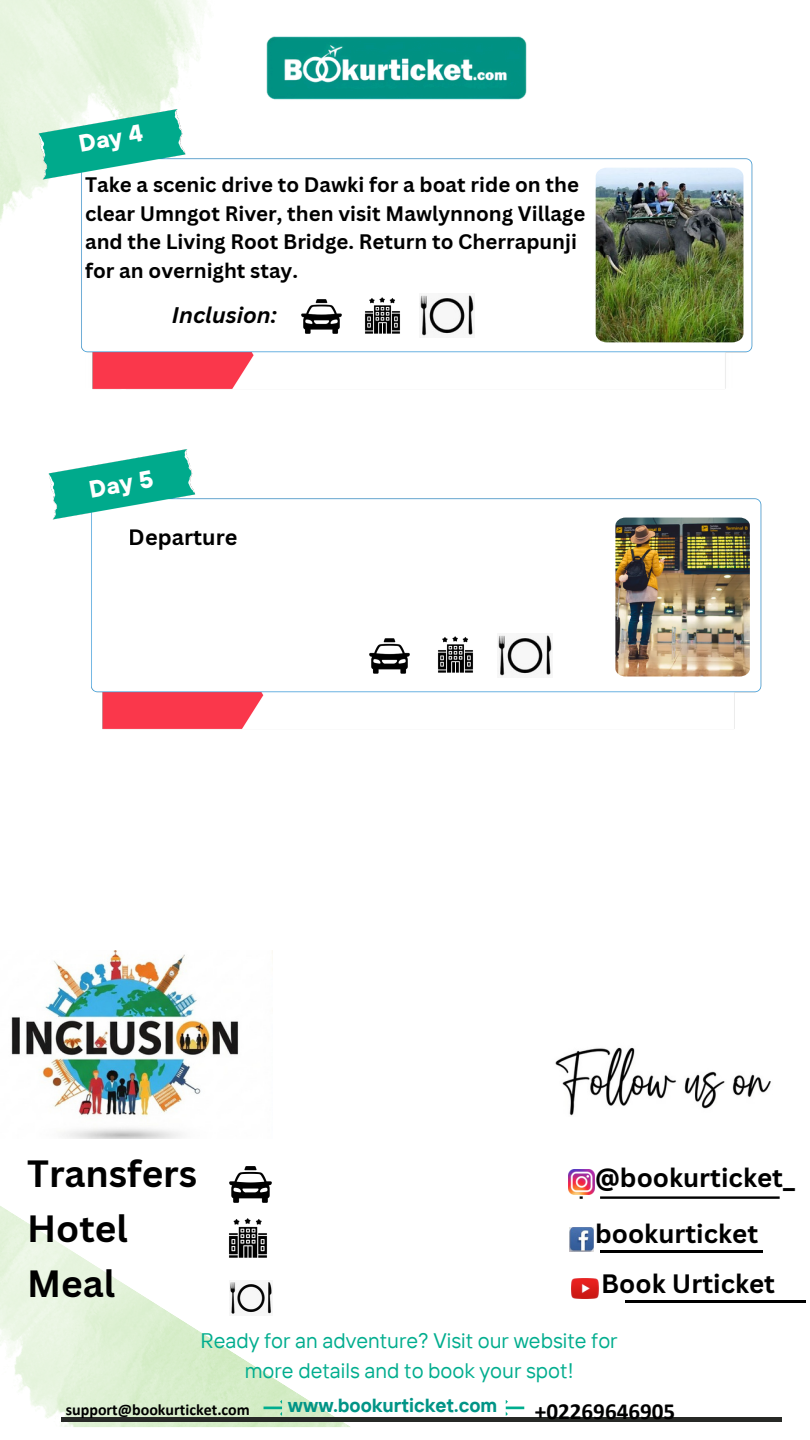
<style>
.page{position:relative;width:810px;height:1440px;background:#fff}
.page>*{position:absolute;margin:0;border:0;box-sizing:border-box;transform-origin:0 0}
.t1{font:700 37px/54.8px "Canva Sans";color:#000}
.t2{font:700 25.9px/56.2px "Canva Sans";color:#000}
.t3{font:700 24px "TT Hoves";color:#fff}
.t4{font:700 23.1px "Calibri";color:#000}
.t5{font:italic 700 22px "Canva Sans";color:#000}
.t6{font:700 21.6px "Canva Sans";color:#000}
.t7{font:21px/29.2px "TT Interphases";color:#00ad8e;text-align:center}
.t8{font:700 20.5px/28.5px "Canva Sans";color:#000}
.t9{font:700 18.9px "TT Interphases";color:#019486}
.t10{font:700 16px "Calibri";color:#000}
</style>
<div class="page">
<img style="left:0;top:0;width:206px;height:221px">
<img style="left:0;top:1206px;width:350px;height:221px">
<img style="left:266px;top:36px;width:261px;height:64px">
<svg style="left:264px;top:1400px;width:18px;height:16px"></svg>
<svg style="left:506px;top:1400px;width:18px;height:16px"></svg>
<div style="left:62px;top:1417px;width:719px;height:5px;background:#272926"></div>
<img style="left:569px;top:1169px;width:25px;height:25px">
<img style="left:570px;top:1227px;width:24px;height:24px">
<img style="left:572px;top:1279px;width:26px;height:19px">
<img style="left:224px;top:1166px;width:52px;height:41px">
<img style="left:224px;top:1214px;width:47px;height:49px">
<hr style="left:580px;top:1196px;width:200px;height:3px;background:#000">
<hr style="left:601px;top:1250px;width:162px;height:3px;background:#000">
<svg style="left:626px;top:1301px;width:6px;height:2px"></svg>
<hr style="left:632px;top:1301px;width:174px;height:2px;background:#000">
<img style="left:11px;top:951px;width:262px;height:188px">
<img style="left:555px;top:1047px;width:216px;height:69px">
<img style="left:229px;top:1281px;width:44px;height:34px">
<img style="left:34px;top:105px;width:719px;height:285px">
<img style="left:596px;top:168px;width:147px;height:174px">
<img style="left:297px;top:294px;width:49px;height:45px">
<img style="left:360px;top:292px;width:45px;height:47px">
<img style="left:419px;top:293px;width:56px;height:44px">
<img style="left:48px;top:449px;width:714px;height:281px">
<img style="left:615px;top:518px;width:135px;height:159px">
<img style="left:365px;top:634px;width:49px;height:44px">
<img style="left:433px;top:631px;width:45px;height:47px">
<img style="left:497px;top:634px;width:56px;height:44px">
<p class="t3" style="left:76px;top:129px;width:66px;rotate:-10deg">Day 4</p>
<p class="t8" style="left:85px;top:170px;width:502px">Take a scenic drive to Dawki for a boat ride on the clear Umngot River, then visit Mawlynnong Village and the Living Root Bridge. Return to Cherrapunji for an overnight stay.</p>
<p class="t5" style="left:172px;top:299px;width:106px">Inclusion:</p>
<p class="t3" style="left:87px;top:474px;width:66px;rotate:-10deg">Day 5</p>
<p class="t6" style="left:129px;top:522px;width:110px">Departure</p>
<h1 class="t1" style="left:27px;top:1146px;width:172px">Transfers<br>Hotel<br>Meal</h1>
<p class="t2" style="left:595px;top:1149px;width:201px">@bookurticket_ bookurticket</p>
<p class="t2" style="left:601px;top:1255px;width:175px">Book Urticket</p>
<p class="t7" style="left:201px;top:1326px;width:419px">Ready for an adventure? Visit our website for more details and to book your spot!</p>
<p class="t9" style="left:288px;top:1393px;width:211px">www.bookurticket.com</p>
<p class="t10" style="left:66px;top:1403px;width:185px">support@bookurticket.com</p>
<p class="t4" style="left:535px;top:1401px;width:142px">+02269646905</p>
</div>
